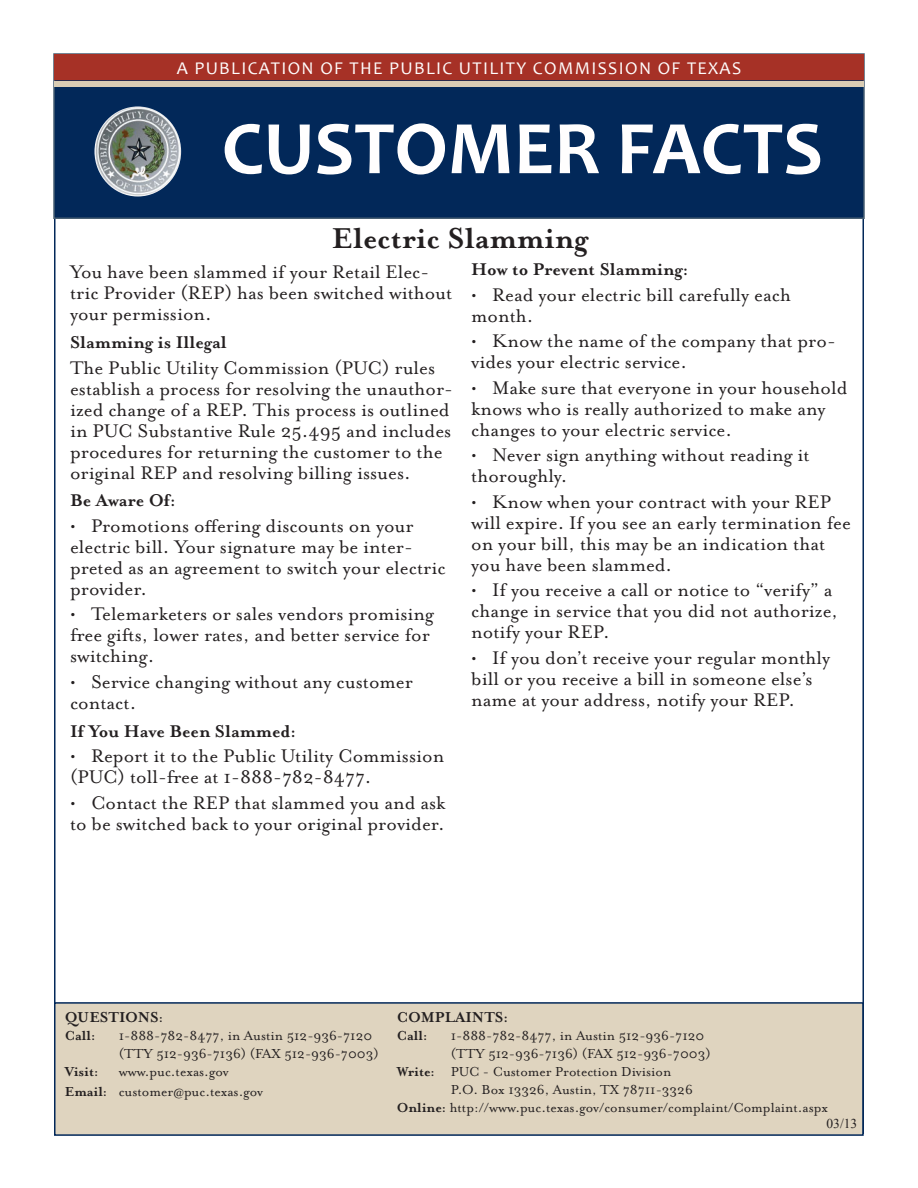
<style>
.page{position:relative;width:918px;height:1188px;background:#fff}
.page>*{position:absolute;margin:0;border:0;box-sizing:border-box;transform-origin:0 0}
.t1{font:700 76.5px "Candara";color:#fffefe}
.t2{font:700 33px "Mrs Eaves OT";color:#231f20}
.Bullets{font:21px/21px "Mrs Eaves OT";color:#231f20}
.Copy{font:21px/21px "Mrs Eaves OT";color:#231f20}
.Black_headers{font:700 19.5px "Mrs Eaves OT";color:#231f20}
.t3{font:18px "Candara";letter-spacing:.075em;color:#fffefe}
.t4{font:700 16.5px "Mrs Eaves OT";color:#231f20}
.t5{font:15px "Mrs Eaves OT";color:#231f20}
.t6{font:700 15px "Mrs Eaves OT";color:#231f20}
.t7{font:13.5px "Times New Roman";color:#231f20}
.s1{font-size:15px}
.s2{font-weight:700}
</style>
<div class="page">
<div style="left:53px;top:53px;width:812px;height:166px;background:#022859;border:2px solid #485f73"></div>
<div style="left:54px;top:54px;width:810px;height:26px;background:#a63126"></div>
<div style="left:54px;top:81px;width:810px;height:6px;background:#d9ccb4"></div>
<img style="left:95px;top:106px;width:86px;height:90px">
<div style="left:54px;top:1002px;width:810px;height:134px;background:#dfd4bf;border:2px solid #022859"></div>
<p class="t3" style="left:177px;top:57px;width:566px">A PUBLICATION OF THE PUBLIC UTILITY COMMISSION OF TEXAS</p>
<p class="t1" style="left:222px;top:100px;width:603px">CUSTOMER FACTS</p>
<p class="t2" style="left:332px;top:221px;width:258px">Electric Slamming</p>
<p class="Copy" style="left:70px;top:262px;width:384px">You have been slammed if your Retail Elec&shy;tric Provider (REP) has been switched without your permission.</p>
<p class="Black_headers" style="left:70px;top:332px;width:158px">Slamming is Illegal</p>
<p class="Copy" style="left:70px;top:357px;width:385px">The Public Utility Commission (PUC) rules establish a process for resolving the unauthor&shy;ized change of a REP. This process is outlined in PUC Substantive Rule 25.495 and includes procedures for returning the customer to the original REP and resolving billing issues.</p>
<p class="Black_headers" style="left:70px;top:490px;width:107px">Be Aware Of:</p>
<p class="Bullets" style="left:70px;top:515px;width:377px">• Promotions offering discounts on your electric bill. Your signature may be inter&shy;preted as an agreement to switch your electric provider.</p>
<p class="Bullets" style="left:70px;top:604px;width:366px">• Telemarketers or sales vendors promising free gifts, lower rates, and better service for switching.</p>
<p class="Bullets" style="left:70px;top:671px;width:345px">• Service changing without any customer contact.</p>
<p class="Black_headers" style="left:70px;top:720px;width:228px">If You Have Been Slammed:</p>
<p class="Bullets" style="left:70px;top:746px;width:376px">• Report it to the Public Utility Commission (PUC) toll-free at 1-888-782-8477.</p>
<p class="Bullets" style="left:70px;top:792px;width:377px">• Contact the REP that slammed you and ask to be switched back to your original provider.</p>
<p class="Black_headers" style="left:471px;top:259px;width:219px">How to Prevent Slamming:</p>
<p class="Bullets" style="left:471px;top:284px;width:321px">• Read your electric bill carefully each month.</p>
<p class="Bullets" style="left:471px;top:331px;width:366px">• Know the name of the company that pro&shy;vides your electric service.</p>
<p class="Bullets" style="left:471px;top:377px;width:378px">• Make sure that everyone in your household knows who is really authorized to make any changes to your electric service.</p>
<p class="Bullets" style="left:471px;top:445px;width:340px">• Never sign anything without reading it thoroughly.</p>
<p class="Bullets" style="left:471px;top:491px;width:381px">• Know when your contract with your REP will expire. If you see an early termination fee on your bill, this may be an indication that you have been slammed.</p>
<p class="Bullets" style="left:471px;top:580px;width:368px">• If you receive a call or notice to “verify” a change in service that you did not authorize, notify your REP.</p>
<p class="Bullets" style="left:471px;top:647px;width:360px">• If you don’t receive your regular monthly bill or you receive a bill in someone else’s name at your address, notify your REP.</p>
<p class="t4" style="left:65px;top:1008px;width:100px">QUESTIONS<span class="s1">:</span></p>
<p class="t6" style="left:65px;top:1027px;width:32px">Call:</p>
<p class="t5" style="left:119px;top:1027px;width:255px">1-888-782-8477, in Austin 512-936-7120</p>
<p class="t5" style="left:119px;top:1045px;width:262px">(TTY 512-936-7136) (FAX 512-936-7003)</p>
<p class="t6" style="left:65px;top:1063px;width:35px">Visit:</p>
<p class="t5" style="left:119px;top:1063px;width:111px">www.puc.texas.gov</p>
<p class="t5" style="left:65px;top:1083px;width:200px"><span class="s2">Email:</span> customer@puc.texas.gov</p>
<p class="t4" style="left:397px;top:1008px;width:113px">COMPLAINTS:</p>
<p class="t6" style="left:397px;top:1027px;width:32px">Call:</p>
<p class="t5" style="left:451px;top:1027px;width:255px">1-888-782-8477, in Austin 512-936-7120</p>
<p class="t5" style="left:451px;top:1045px;width:262px">(TTY 512-936-7136) (FAX 512-936-7003)</p>
<p class="t5" style="left:397px;top:1063px;width:276px"><span class="s2">Write:</span> PUC - Customer Protection Division</p>
<p class="t5" style="left:451px;top:1081px;width:244px">P.O. Box 13326, Austin, TX 78711-3326</p>
<p class="t5" style="left:397px;top:1099px;width:433px"><span class="s2">Online:</span> http://www.puc.texas.gov/consumer/complaint/Complaint.aspx</p>
<p class="t7" style="left:827px;top:1115px;width:32px">03/13</p>
</div>
